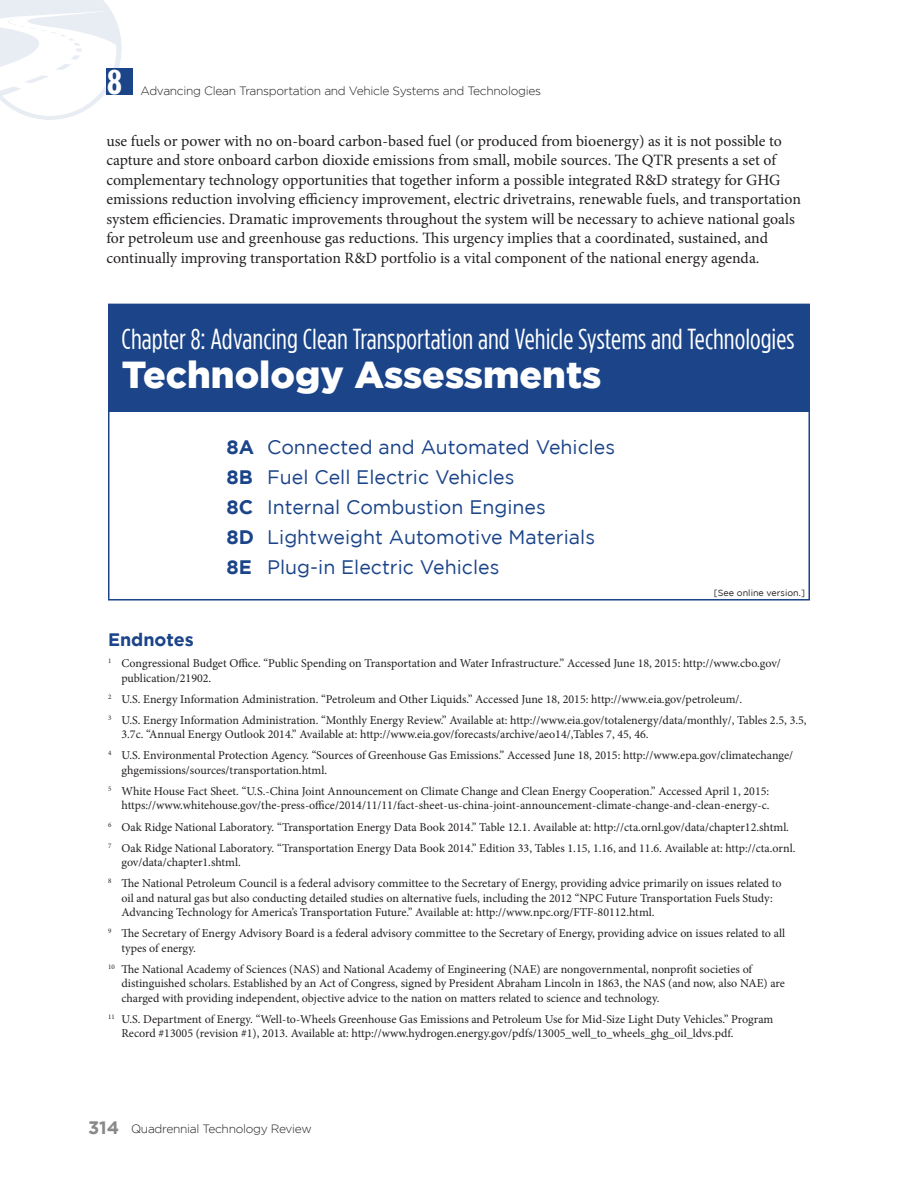
<style>
.page{position:relative;width:918px;height:1188px;background:#fff}
.page>*{position:absolute;margin:0;border:0;box-sizing:border-box;transform-origin:0 0}
.t1{font:900 37.5px "Gotham";color:#fff}
.t2{font:700 34.65px "Gotham Condensed";color:#fff;scale:1.15 1}
.t3{font:28.8px "Gotham Condensed";color:#fff}
.t4{font:19.5px "Gotham";color:#1b4489}
.Header_One{font:700 18px "Gotham";color:#1b4489}
.Body_Text{font:15.75px/19.5px "Minion Pro";color:#231f20}
.Endnotes{font:12px/14.4px "Minion Pro";color:#231f20}
.t5{font:300 12px "Gotham";letter-spacing:-.025em;color:#231f20}
.Credit{font:9px "Gotham";color:#231f20}
.s1{font-weight:700}
.s2{font-weight:700;font-size:18px;color:#8a888a}
</style>
<div class="page">
<svg style="left:0;top:0;width:122px;height:120px"></svg>
<div style="left:106px;top:68px;width:27px;height:27px;background:#1b4489"></div>
<div style="left:108px;top:304px;width:702px;height:108px;background:#1b4489"></div>
<h2 class="t2" style="left:107px;top:62px;width:14px">8</h2>
<p class="t5" style="left:140px;top:84px;width:402px">Advancing Clean Transportation and Vehicle Systems and Technologies</p>
<p class="Body_Text" style="left:106px;top:131px;width:696px">use fuels or power with no on-board carbon-based fuel (or produced from bioenergy) as it is not possible to capture and store onboard carbon dioxide emissions from small, mobile sources. The QTR presents a set of complementary technology opportunities that together inform a possible integrated R&amp;D strategy for GHG emissions reduction involving efficiency improvement, electric drivetrains, renewable fuels, and transportation system efficiencies. Dramatic improvements throughout the system will be necessary to achieve national goals for petroleum use and greenhouse gas reductions. This urgency implies that a coordinated, sustained, and continually improving transportation R&amp;D portfolio is a vital component of the national energy agenda.</p>
<p class="t3" style="left:122px;top:324px;width:675px">Chapter 8: Advancing Clean Transportation and Vehicle Systems and Technologies</p>
<p class="t1" style="left:122px;top:353px;width:481px">Technology Assessments</p>
<p class="t4" style="left:227px;top:436px;width:390px"><span class="s1">8A</span> Connected and Automated Vehicles</p>
<p class="t4" style="left:227px;top:466px;width:289px"><span class="s1">8B</span> Fuel Cell Electric Vehicles</p>
<p class="t4" style="left:227px;top:496px;width:321px"><span class="s1">8C</span> Internal Combustion Engines</p>
<p class="t4" style="left:227px;top:526px;width:370px"><span class="s1">8D</span> Lightweight Automotive Materials</p>
<p class="t4" style="left:227px;top:556px;width:274px"><span class="s1">8E</span> Plug-in Electric Vehicles</p>
<p class="Credit" style="left:714px;top:587px;width:93px">[See online version.]</p>
<p class="Header_One" style="left:108px;top:629px;width:87px">Endnotes</p>
<p class="Endnotes" style="left:122px;top:656px;width:661px;text-indent:-14px"><sup>1</sup> Congressional Budget Office. “Public Spending on Transportation and Water Infrastructure.” Accessed June 18, 2015: http://www.cbo.gov/ publication/21902.</p>
<p class="Endnotes" style="left:108px;top:692px;width:636px"><sup>2</sup> U.S. Energy Information Administration. “Petroleum and Other Liquids.” Accessed June 18, 2015: http://www.eia.gov/petroleum/.</p>
<p class="Endnotes" style="left:122px;top:713px;width:687px;text-indent:-14px"><sup>3</sup> U.S. Energy Information Administration. “Monthly Energy Review.” Available at: http://www.eia.gov/totalenergy/data/monthly/, Tables 2.5, 3.5,<br>3.7c. “Annual Energy Outlook 2014.” Available at: http://www.eia.gov/forecasts/archive/aeo14/,Tables 7, 45, 46.</p>
<p class="Endnotes" style="left:122px;top:748px;width:673px;text-indent:-14px"><sup>4</sup> U.S. Environmental Protection Agency. “Sources of Greenhouse Gas Emissions.” Accessed June 18, 2015: http://www.epa.gov/climatechange/ ghgemissions/sources/transportation.html.</p>
<p class="Endnotes" style="left:108px;top:784px;width:663px;text-align:right"><sup>5</sup> White House Fact Sheet. “U.S.-China Joint Announcement on Climate Change and Clean Energy Cooperation.” Accessed April 1, 2015: https://www.whitehouse.gov/the-press-office/2014/11/11/fact-sheet-us-china-joint-announcement-climate-change-and-clean-energy-c.</p>
<p class="Endnotes" style="left:108px;top:820px;width:683px"><sup>6</sup> Oak Ridge National Laboratory. “Transportation Energy Data Book 2014.” Table 12.1. Available at: http://cta.ornl.gov/data/chapter12.shtml.</p>
<p class="Endnotes" style="left:122px;top:841px;width:675px;text-indent:-14px"><sup>7</sup> Oak Ridge National Laboratory. “Transportation Energy Data Book 2014.” Edition 33, Tables 1.15, 1.16, and 11.6. Available at: http://cta.ornl. gov/data/chapter1.shtml.</p>
<p class="Endnotes" style="left:122px;top:876px;width:662px;text-indent:-14px"><sup>8</sup> The National Petroleum Council is a federal advisory committee to the Secretary of Energy, providing advice primarily on issues related to oil and natural gas but also conducting detailed studies on alternative fuels, including the 2012 “NPC Future Transportation Fuels Study:<br>Advancing Technology for America’s Transportation Future.” Available at: http://www.npc.org/FTF-80112.html.</p>
<p class="Endnotes" style="left:122px;top:926px;width:665px;text-indent:-14px"><sup>9</sup> The Secretary of Energy Advisory Board is a federal advisory committee to the Secretary of Energy, providing advice on issues related to all types of energy.</p>
<p class="Endnotes" style="left:122px;top:962px;width:665px;text-indent:-14px"><sup>10</sup> The National Academy of Sciences (NAS) and National Academy of Engineering (NAE) are nongovernmental, nonprofit societies of distinguished scholars. Established by an Act of Congress, signed by President Abraham Lincoln in 1863, the NAS (and now, also NAE) are charged with providing independent, objective advice to the nation on matters related to science and technology.</p>
<p class="Endnotes" style="left:122px;top:1012px;width:653px;text-indent:-14px"><sup>11</sup> U.S. Department of Energy. “Well-to-Wheels Greenhouse Gas Emissions and Petroleum Use for Mid-Size Light Duty Vehicles.” Program<br>Record #13005 (revision #1), 2013. Available at: http://www.hydrogen.energy.gov/pdfs/13005_well_to_wheels_ghg_oil_ldvs.pdf.</p>
<p class="t5" style="left:88px;top:1122px;width:225px"><span class="s2">314</span> Quadrennial Technology Review</p>
</div>
